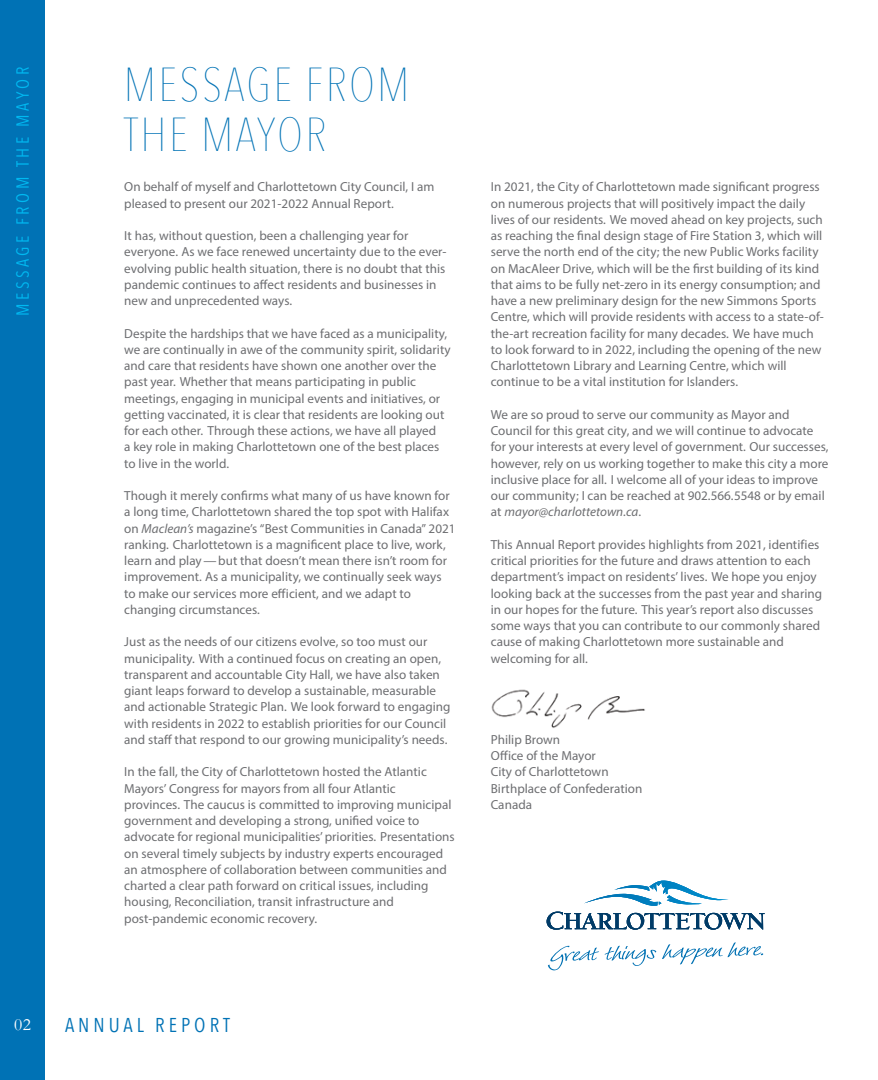
<style>
.page{position:relative;width:878px;height:1080px;background:#fff}
.page>*{position:absolute;margin:0;border:0;box-sizing:border-box;transform-origin:0 0}
.t1{font:200 47.5px/50px "Avenir Next Condensed";letter-spacing:.05em;color:#0072b5}
.t2{font:20px "Avenir Next Condensed";letter-spacing:.2em;color:#0072b5}
.t3{font:17.5px "Avenir Next Condensed";letter-spacing:.2em;color:#00b9f1}
.t4{font:17.5px "Garamond";color:#fff}
.t5{font:13.12px/16.2px "Myriad Pro";color:#6d6e71}
.s1{font-style:italic}
</style>
<div class="page">
<div style="left:0;top:0;width:45px;height:1080px;background:#0072b5"></div>
<img style="left:491px;top:689px;width:154px;height:39px">
<svg style="left:546px;top:881px;width:218px;height:49px"></svg>
<svg style="left:547px;top:946px;width:109px;height:24px"></svg>
<svg style="left:662px;top:942px;width:101px;height:22px"></svg>
<h3 class="t3" style="left:8px;top:316px;width:251px;rotate:-90deg">MESSAGE FROM THE MAYOR</h3>
<h1 class="t1" style="left:124px;top:59px;width:287px">MESSAGE FROM<br>THE MAYOR</h1>
<p class="t5" style="left:124px;top:179px;width:311px">On behalf of myself and Charlottetown City Council, I am pleased to present our 2021-2022 Annual Report.</p>
<p class="t5" style="left:124px;top:227px;width:324px">It has, without question, been a challenging year for everyone. As we face renewed uncertainty due to the ever&shy;evolving public health situation, there is no doubt that this pandemic continues to affect residents and businesses in new and unprecedented ways.</p>
<p class="t5" style="left:124px;top:325px;width:328px">Despite the hardships that we have faced as a municipality, we are continually in awe of the community spirit, solidarity and care that residents have shown one another over the past year. Whether that means participating in public meetings, engaging in municipal events and initiatives, or getting vaccinated, it is clear that residents are looking out for each other. Through these actions, we have all played<br>a key role in making Charlottetown one of the best places to live in the world.</p>
<p class="t5" style="left:124px;top:487px;width:333px">Though it merely confirms what many of us have known for a long time, Charlottetown shared the top spot with Halifax on <span class="s1">Maclean’s</span> magazine’s “Best Communities in Canada” 2021 ranking. Charlottetown is a magnificent place to live, work, learn and play — but that doesn’t mean there isn’t room for improvement. As a municipality, we continually seek ways to make our services more efficient, and we adapt to changing circumstances.</p>
<p class="t5" style="left:124px;top:634px;width:328px">Just as the needs of our citizens evolve, so too must our municipality. With a continued focus on creating an open, transparent and accountable City Hall, we have also taken giant leaps forward to develop a sustainable, measurable and actionable Strategic Plan. We look forward to engaging with residents in 2022 to establish priorities for our Council and staff that respond to our growing municipality’s needs.</p>
<p class="t5" style="left:124px;top:764px;width:332px">In the fall, the City of Charlottetown hosted the Atlantic Mayors’ Congress for mayors from all four Atlantic provinces. The caucus is committed to improving municipal government and developing a strong, unified voice to advocate for regional municipalities’ priorities. Presentations on several timely subjects by industry experts encouraged an atmosphere of collaboration between communities and charted a clear path forward on critical issues, including housing, Reconciliation, transit infrastructure and post-pandemic economic recovery.</p>
<p class="t5" style="left:490px;top:179px;width:334px">In 2021, the City of Charlottetown made significant progress on numerous projects that will positively impact the daily lives of our residents. We moved ahead on key projects, such as reaching the final design stage of Fire Station 3, which will serve the north end of the city; the new Public Works facility on MacAleer Drive, which will be the first building of its kind that aims to be fully net-zero in its energy consumption; and have a new preliminary design for the new Simmons Sports Centre, which will provide residents with access to a state-of&shy;the-art recreation facility for many decades. We have much to look forward to in 2022, including the opening of the new Charlottetown Library and Learning Centre, which will continue to be a vital institution for Islanders.</p>
<p class="t5" style="left:490px;top:406px;width:339px">We are so proud to serve our community as Mayor and Council for this great city, and we will continue to advocate for your interests at every level of government. Our successes, however, rely on us working together to make this city a more inclusive place for all. I welcome all of your ideas to improve our community; I can be reached at 902.566.5548 or by email at <span class="s1">mayor@charlottetown.ca</span>.</p>
<p class="t5" style="left:490px;top:536px;width:333px">This Annual Report provides highlights from 2021, identifies critical priorities for the future and draws attention to each department’s impact on residents’ lives. We hope you enjoy looking back at the successes from the past year and sharing in our hopes for the future. This year’s report also discusses some ways that you can contribute to our commonly shared cause of making Charlottetown more sustainable and welcoming for all.</p>
<p class="t5" style="left:490px;top:731px;width:153px">Philip Brown<br>Office of the Mayor<br>City of Charlottetown<br>Birthplace of Confederation<br>Canada</p>
<h3 class="t4" style="left:14px;top:1014px;width:18px">02</h3>
<h2 class="t2" style="left:65px;top:1008px;width:166px">ANNUAL REPORT</h2>
</div>
